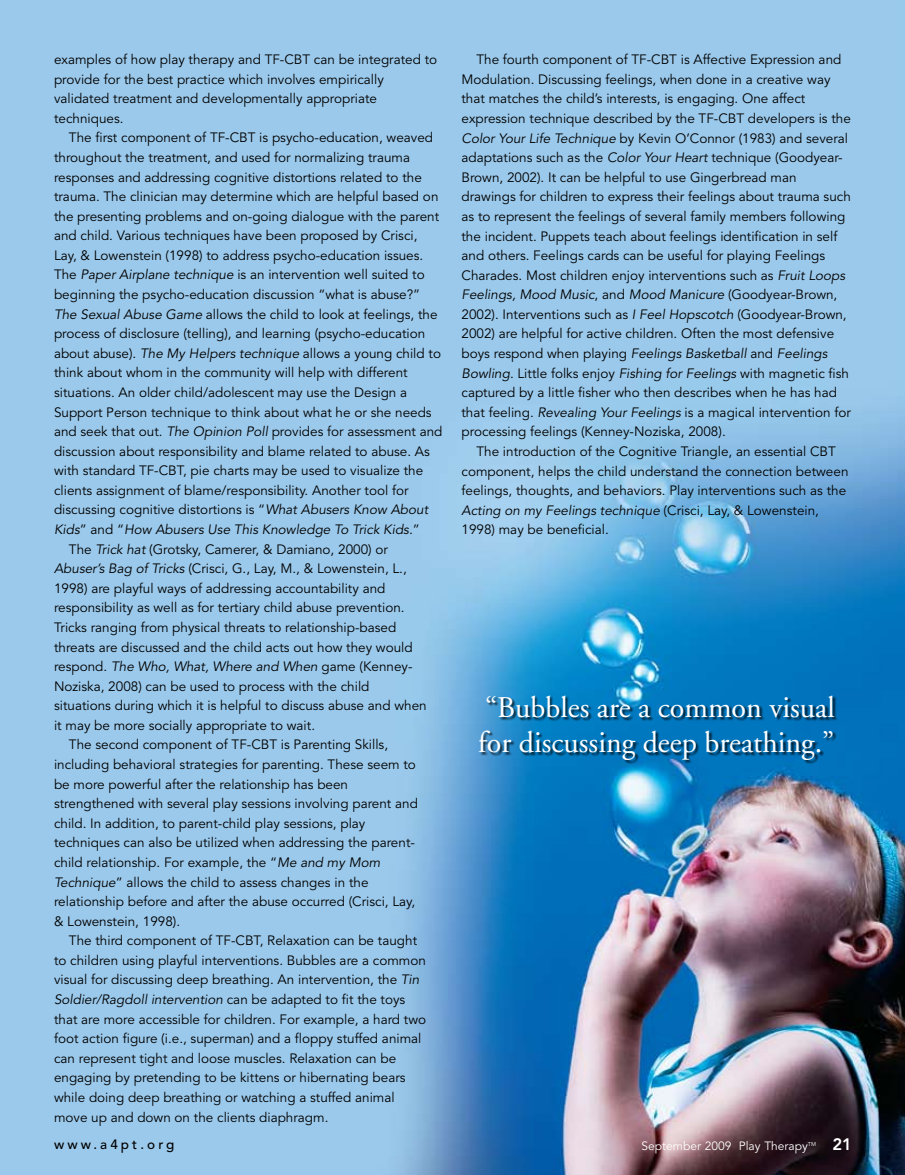
<style>
.page{position:relative;width:905px;height:1175px;background:#fff}
.page>*{position:absolute;margin:0;border:0;box-sizing:border-box;transform-origin:0 0}
.t1{font:30px/34.5px "Adobe Garamond";color:#fff}
.t2{font:800 16.5px "Avenir";color:#fff}
.t3{font:13.5px/19.6px "Avenir";color:#000}
.t4{font:italic 13.5px "Avenir";color:#000}
.t5{font:500 13.5px "Avenir";letter-spacing:.23em;color:#000}
.t6{font:12px "Avenir";color:#fff}
.s1{font-style:italic}
.s2{font-style:normal}
</style>
<div class="page">
<img style="left:0;top:0;width:904px;height:1174px">
<div style="left:479px;top:696px;width:415px;height:97px;background:#000;opacity:.75"></div>
<p class="t3" style="left:54px;top:50px;width:385px">examples of how play therapy and TF-CBT can be integrated to provide for the best practice which involves empirically validated treatment and developmentally appropriate techniques.</p>
<p class="t3" style="left:69px;top:128px;width:366px">The first component of TF-CBT is psycho-education, weaved</p>
<p class="t3" style="left:54px;top:148px;width:357px">throughout the treatment, and used for normalizing trauma</p>
<p class="t3" style="left:54px;top:167px;width:369px">responses and addressing cognitive distortions related to the</p>
<p class="t3" style="left:54px;top:187px;width:386px">trauma. The clinician may determine which are helpful based on</p>
<p class="t3" style="left:54px;top:207px;width:386px">the presenting problems and on-going dialogue with the parent</p>
<p class="t3" style="left:54px;top:226px;width:365px">and child. Various techniques have been proposed by Crisci,</p>
<p class="t3" style="left:54px;top:246px;width:371px">Lay, &amp; Lowenstein (1998) to address psycho-education issues.</p>
<p class="t3" style="left:54px;top:265px;width:372px">The <span class="s1">Paper Airplane technique</span> is an intervention well suited to</p>
<p class="t3" style="left:54px;top:285px;width:368px">beginning the psycho-education discussion “what is abuse?”</p>
<p class="t3" style="left:54px;top:304px;width:385px"><span class="s1">The Sexual Abuse Game</span> allows the child to look at feelings, the</p>
<p class="t3" style="left:54px;top:324px;width:373px">process of disclosure (telling), and learning (psycho-education</p>
<p class="t3" style="left:54px;top:344px;width:388px">about abuse). <span class="s1">The My Helpers technique</span> allows a young child to</p>
<p class="t3" style="left:54px;top:363px;width:355px">think about whom in the community will help with different</p>
<p class="t3" style="left:54px;top:383px;width:355px">situations. An older child/adolescent may use the Design a</p>
<p class="t3" style="left:54px;top:402px;width:379px">Support Person technique to think about what he or she needs</p>
<p class="t3" style="left:54px;top:422px;width:390px">and seek that out. <span class="s1">The Opinion Poll</span> provides for assessment and</p>
<p class="t3" style="left:54px;top:441px;width:377px">discussion about responsibility and blame related to abuse. As</p>
<p class="t3" style="left:54px;top:461px;width:370px">with standard TF-CBT, pie charts may be used to visualize the</p>
<p class="t3" style="left:54px;top:481px;width:356px">clients assignment of blame/responsibility. Another tool for</p>
<p class="t3" style="left:54px;top:500px;width:375px">discussing cognitive distortions is “<span class="s1">What Abusers Know About</span></p>
<p class="t4" style="left:54px;top:521px;width:367px">Kids<span class="s2">” and “</span>How Abusers Use This Knowledge To Trick Kids.<span class="s2">”</span></p>
<p class="t3" style="left:69px;top:539px;width:320px">The <span class="s1">Trick hat</span> (Grotsky, Camerer, &amp; Damiano, 2000) or</p>
<p class="t3" style="left:54px;top:559px;width:354px"><span class="s1">Abuser’s Bag of Tricks</span> (Crisci, G., Lay, M., &amp; Lowenstein, L.,</p>
<p class="t3" style="left:54px;top:578px;width:333px">1998) are playful ways of addressing accountability and</p>
<p class="t3" style="left:54px;top:598px;width:352px">responsibility as well as for tertiary child abuse prevention.</p>
<p class="t3" style="left:54px;top:618px;width:344px">Tricks ranging from physical threats to relationship-based</p>
<p class="t3" style="left:54px;top:637px;width:360px">threats are discussed and the child acts out how they would</p>
<p class="t4" style="left:54px;top:658px;width:360px"><span class="s2">respond.</span> The Who, What, Where and When <span class="s2">game (Kenney-</span></p>
<p class="t3" style="left:54px;top:676px;width:317px">Noziska, 2008) can be used to process with the child</p>
<p class="t3" style="left:54px;top:696px;width:374px">situations during which it is helpful to discuss abuse and when</p>
<p class="t3" style="left:54px;top:715px;width:262px">it may be more socially appropriate to wait.</p>
<p class="t3" style="left:69px;top:735px;width:321px">The second component of TF-CBT is Parenting Skills,</p>
<p class="t3" style="left:54px;top:755px;width:363px">including behavioral strategies for parenting. These seem to</p>
<p class="t3" style="left:54px;top:774px;width:295px">be more powerful after the relationship has been</p>
<p class="t3" style="left:54px;top:794px;width:365px">strengthened with several play sessions involving parent and</p>
<p class="t3" style="left:54px;top:813px;width:313px">child. In addition, to parent-child play sessions, play</p>
<p class="t3" style="left:54px;top:833px;width:362px">techniques can also be utilized when addressing the parent-</p>
<p class="t3" style="left:54px;top:853px;width:328px">child relationship. For example, the “<span class="s1">Me and my Mom</span></p>
<p class="t3" style="left:54px;top:872px;width:316px"><span class="s1">Technique</span>” allows the child to assess changes in the</p>
<p class="t3" style="left:54px;top:892px;width:363px">relationship before and after the abuse occurred (Crisci, Lay,</p>
<p class="t3" style="left:54px;top:911px;width:128px">&amp; Lowenstein, 1998).</p>
<p class="t3" style="left:69px;top:931px;width:350px">The third component of TF-CBT, Relaxation can be taught</p>
<p class="t3" style="left:54px;top:950px;width:373px">to children using playful interventions. Bubbles are a common</p>
<p class="t3" style="left:54px;top:970px;width:367px">visual for discussing deep breathing. An intervention, the <span class="s1">Tin</span></p>
<p class="t4" style="left:54px;top:991px;width:353px">Soldier/Ragdoll intervention <span class="s2">can be adapted to fit the toys</span></p>
<p class="t3" style="left:54px;top:1009px;width:374px">that are more accessible for children. For example, a hard two</p>
<p class="t3" style="left:54px;top:1029px;width:369px">foot action figure (i.e., superman) and a floppy stuffed animal</p>
<p class="t3" style="left:54px;top:1048px;width:344px">can represent tight and loose muscles. Relaxation can be</p>
<p class="t3" style="left:54px;top:1068px;width:353px">engaging by pretending to be kittens or hibernating bears</p>
<p class="t3" style="left:54px;top:1087px;width:342px">while doing deep breathing or watching a stuffed animal</p>
<p class="t3" style="left:54px;top:1107px;width:276px">move up and down on the clients diaphragm.</p>
<p class="t3" style="left:461px;top:50px;width:391px;text-indent:15px">The fourth component of TF-CBT is Affective Expression and Modulation. Discussing feelings, when done in a creative way that matches the child’s interests, is engaging. One affect expression technique described by the TF-CBT developers is the <span class="s1">Color Your Life Technique</span> by Kevin O’Connor (1983) and several adaptations such as the <span class="s1">Color Your Heart</span> technique (Goodyear-Brown, 2002). It can be helpful to use Gingerbread man drawings for children to express their feelings about trauma such as to represent the feelings of several family members following the incident. Puppets teach about feelings identification in self and others. Feelings cards can be useful for playing Feelings Charades. Most children enjoy interventions such as <span class="s1">Fruit Loops Feelings, Mood Music</span>, and <span class="s1">Mood Manicure</span> (Goodyear-Brown, 2002). Interventions such as <span class="s1">I Feel Hopscotch</span> (Goodyear-Brown, 2002) are helpful for active children. Often the most defensive boys respond when playing <span class="s1">Feelings Basketball</span> and <span class="s1">Feelings Bowling</span>. Little folks enjoy <span class="s1">Fishing for Feelings</span> with magnetic fish captured by a little fisher who then describes when he has had that feeling. <span class="s1">Revealing Your Feelings</span> is a magical intervention for processing feelings (Kenney-Noziska, 2008).</p>
<p class="t3" style="left:461px;top:442px;width:388px;text-indent:15px">The introduction of the Cognitive Triangle, an essential CBT component, helps the child understand the connection between feelings, thoughts, and behaviors. Play interventions such as the <span class="s1">Acting on my Feelings technique</span> (Crisci, Lay, &amp; Lowenstein, 1998) may be beneficial.</p>
<h1 class="t1" style="left:478px;top:691px;width:358px">“Bubbles are a common visual for discussing deep breathing.”</h1>
<p class="t5" style="left:54px;top:1136px;width:122px">www.a4pt.org</p>
<p class="t6" style="left:641px;top:1139px;width:176px">September 2009 Play Therapy<sup>TM</sup></p>
<p class="t2" style="left:832px;top:1134px;width:21px">21</p>
</div>
